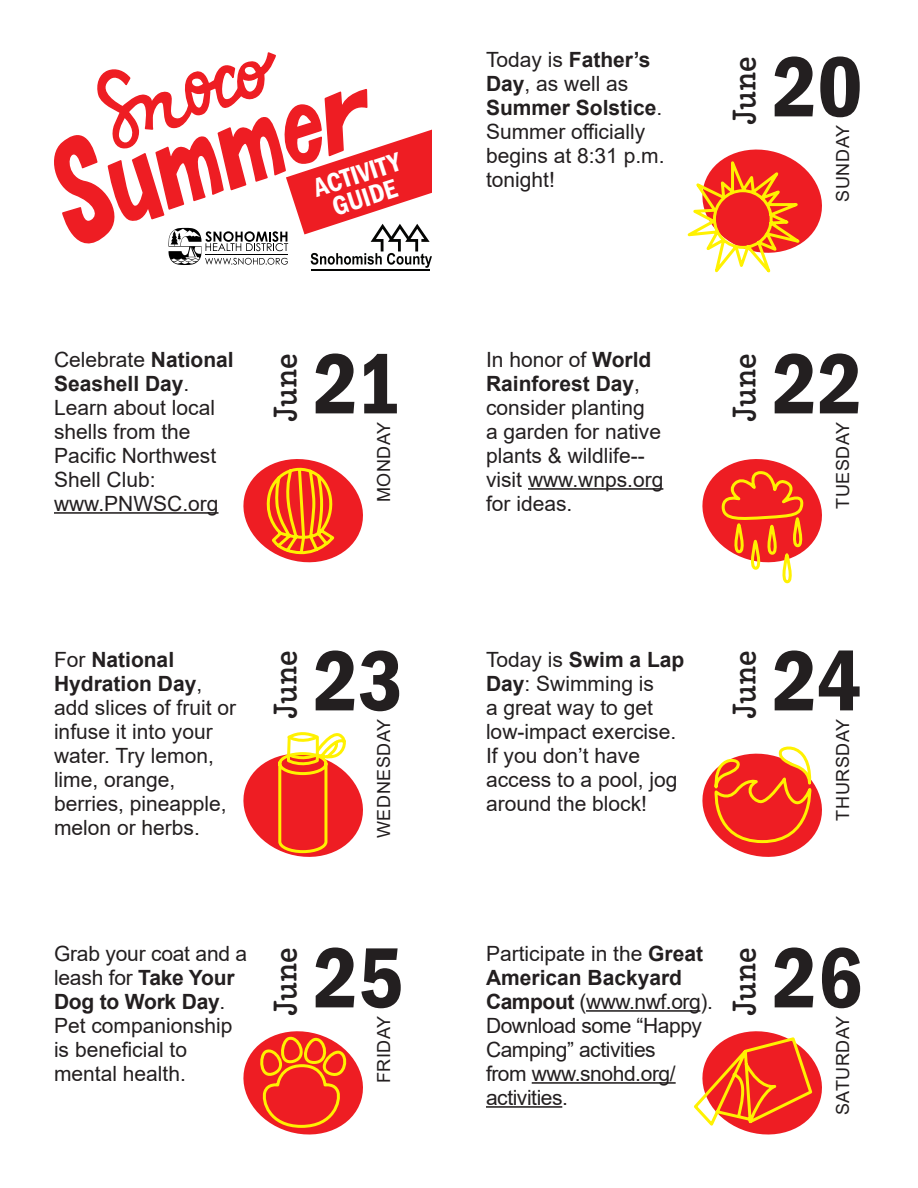
<style>
.page{position:relative;width:918px;height:1188px;background:#fff}
.page>*{position:absolute;margin:0;border:0;box-sizing:border-box;transform-origin:0 0}
.t1{font:600 condensed 88.5px "Franklin Gothic";color:#231f20}
.t2{font:500 31.5px "Liebe Ruth";color:#231f20}
.t3{font:600 condensed 27px "Franklin Gothic";color:#fff}
.t4{font:21px/24px "Arial";color:#231f20}
.t5{font:21px/24px "Arial";letter-spacing:-.02em;color:#231f20}
.t6{font:18px "Arial";letter-spacing:.035em;color:#231f20}
.s1{font-weight:700}
</style>
<div class="page">
<hr style="left:311px;top:269px;width:119px;height:1px;background:#040503">
<hr style="left:54px;top:512px;width:165px;height:2px;background:#231f20">
<hr style="left:528px;top:488px;width:135px;height:2px;background:#231f20">
<hr style="left:586px;top:1010px;width:114px;height:2px;background:#231f20">
<hr style="left:532px;top:1082px;width:144px;height:2px;background:#231f20">
<hr style="left:486px;top:1106px;width:76px;height:2px;background:#231f20">
<svg style="left:54px;top:52px;width:314px;height:192px"></svg>
<svg style="left:168px;top:130px;width:264px;height:138px"></svg>
<svg style="left:687px;top:149px;width:135px;height:124px"></svg>
<svg style="left:243px;top:459px;width:120px;height:104px"></svg>
<svg style="left:702px;top:459px;width:120px;height:125px"></svg>
<svg style="left:243px;top:732px;width:120px;height:125px"></svg>
<svg style="left:702px;top:746px;width:120px;height:111px"></svg>
<svg style="left:243px;top:1031px;width:120px;height:104px"></svg>
<svg style="left:694px;top:1031px;width:128px;height:104px"></svg>
<p class="t3" style="left:309px;top:171px;width:92px;rotate:-18deg">ACTIVITY</p>
<p class="t3" style="left:327px;top:191px;width:68px;rotate:-18deg">GUIDE</p>
<p class="t4" style="left:486px;top:48px;width:180px">Today is <span class="s1">Father’s<br>Day</span>, as well as<br><span class="s1">Summer Solstice</span>.<br>Summer officially begins at 8:31 p.m. tonight!</p>
<p class="t2" style="left:726px;top:125px;width:70px;rotate:-90deg">June</p>
<p class="t1" style="left:772px;top:28px;width:92px">20</p>
<p class="t6" style="left:830px;top:202px;width:78px;rotate:-90deg">SUNDAY</p>
<p class="t4" style="left:54px;top:347px;width:181px">Celebrate <span class="s1">National<br>Seashell Day</span>.<br>Learn about local shells from the<br>Pacific Northwest<br>Shell Club: www.PNWSC.org</p>
<p class="t4" style="left:486px;top:347px;width:179px">In honor of <span class="s1">World<br>Rainforest Day</span>, consider planting<br>a garden for native plants &amp; wildlife-- visit www.wnps.org for ideas.</p>
<p class="t1" style="left:313px;top:325px;width:89px">21</p>
<p class="t1" style="left:772px;top:325px;width:92px">22</p>
<p class="t2" style="left:267px;top:422px;width:70px;rotate:-90deg">June</p>
<p class="t2" style="left:726px;top:422px;width:70px;rotate:-90deg">June</p>
<p class="t6" style="left:371px;top:502px;width:82px;rotate:-90deg">MONDAY</p>
<p class="t6" style="left:830px;top:509px;width:89px;rotate:-90deg">TUESDAY</p>
<p class="t1" style="left:313px;top:622px;width:92px">23</p>
<p class="t1" style="left:772px;top:622px;width:91px">24</p>
<p class="t2" style="left:267px;top:719px;width:70px;rotate:-90deg">June</p>
<p class="t2" style="left:726px;top:719px;width:70px;rotate:-90deg">June</p>
<p class="t4" style="left:54px;top:648px;width:184px">For <span class="s1">National<br>Hydration Day</span>, add slices of fruit or infuse it into your water. Try lemon, lime, orange, berries, pineapple, melon or herbs.</p>
<p class="t4" style="left:486px;top:648px;width:200px">Today is <span class="s1">Swim a Lap<br>Day</span>: Swimming is<br>a great way to get low-impact exercise.<br>If you don’t have access to a pool, jog around the block!</p>
<p class="t6" style="left:371px;top:838px;width:121px;rotate:-90deg">WEDNESDAY</p>
<p class="t6" style="left:830px;top:821px;width:104px;rotate:-90deg">THURSDAY</p>
<p class="t4" style="left:54px;top:941px;width:195px">Grab your coat and a leash for <span class="s1">Take Your<br>Dog to Work Day</span>.<br>Pet companionship is beneficial to mental health.</p>
<p class="t5" style="left:486px;top:941px;width:228px">Participate in the <span class="s1">Great<br>American Backyard<br>Campout</span> (www.nwf.org).<br>Download some “Happy<br>Camping” activities<br>from www.snohd.org/ activities.</p>
<p class="t1" style="left:313px;top:919px;width:92px">25</p>
<p class="t1" style="left:772px;top:919px;width:92px">26</p>
<p class="t2" style="left:267px;top:1016px;width:70px;rotate:-90deg">June</p>
<p class="t2" style="left:726px;top:1016px;width:70px;rotate:-90deg">June</p>
<p class="t6" style="left:371px;top:1083px;width:69px;rotate:-90deg">FRIDAY</p>
<p class="t6" style="left:830px;top:1115px;width:101px;rotate:-90deg">SATURDAY</p>
</div>
